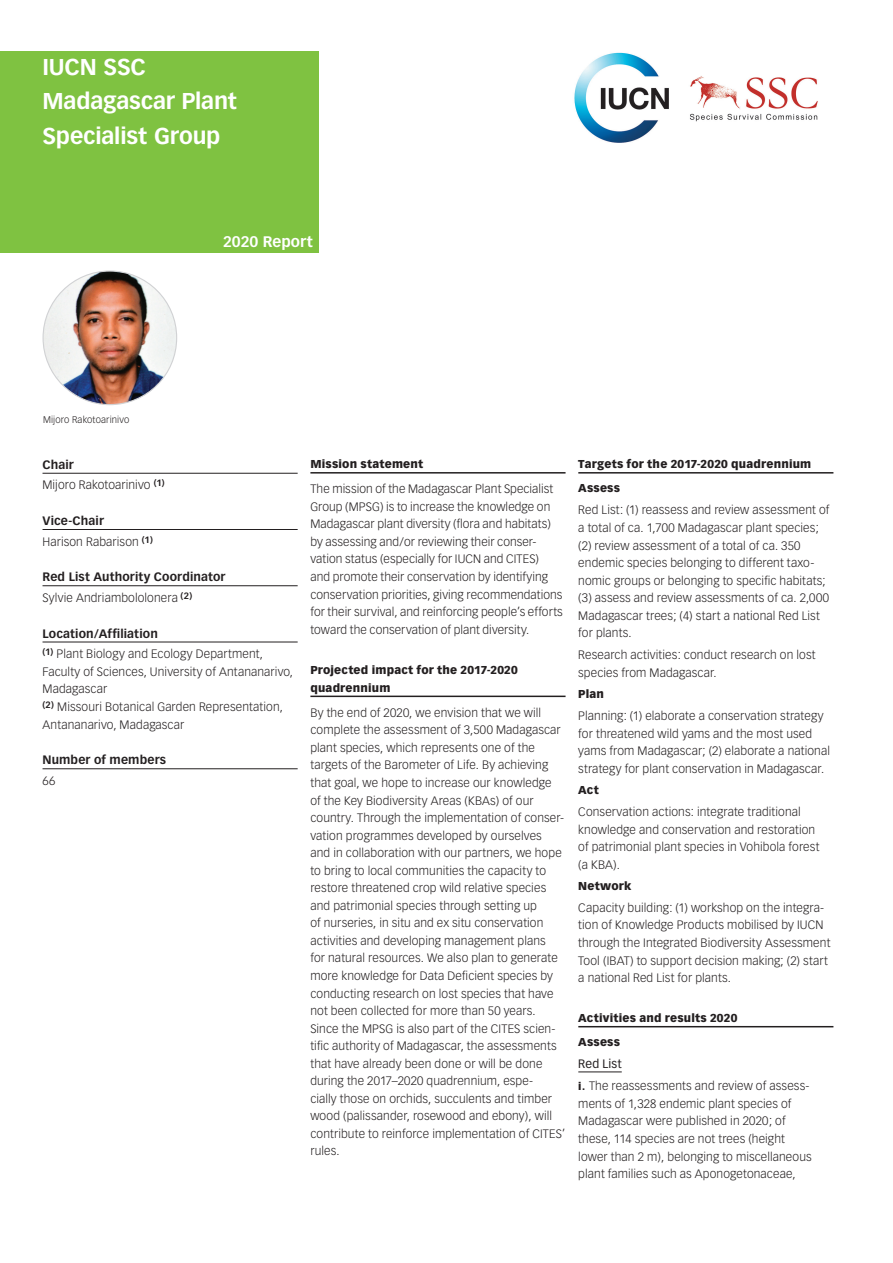
<style>
.page{position:relative;width:893px;height:1263px;background:#fff}
.page>*{position:absolute;margin:0;border:0;box-sizing:border-box;transform-origin:0 0}
.t1{font:700 22.5px/34.5px "Vectora LH";letter-spacing:-.005em;color:#fff}
.t2{font:700 15px "Vectora LH";color:#fff}
.t3{font:300 12px/17.5px "Vectora LH";letter-spacing:.01em;color:#231f20}
.t4{font:700 12px/20.7px "Vectora LH";letter-spacing:.01em;color:#231f20}
.t5{font:900 11.25px/24.2px "Vectora LH";letter-spacing:.015em;color:#231f20}
.t6{font:300 9.45px "Vectora LH";letter-spacing:.015em;color:#231f20}
.s1{font-weight:700}
.s2{font-weight:300}
.s3{font-weight:400}
.s4{font-weight:900;font-size:10.5px}
</style>
<div class="page">
<hr style="left:310px;top:472px;width:256px;height:2px;background:#231f20">
<hr style="left:310px;top:696px;width:256px;height:1px;background:#231f20">
<hr style="left:578px;top:472px;width:255px;height:2px;background:#231f20">
<hr style="left:578px;top:1026px;width:255px;height:1px;background:#231f20">
<hr style="left:578px;top:1072px;width:44px;height:1px;background:#231f20">
<div style="left:0;top:51px;width:319px;height:202px;background:#7fc241"></div>
<img style="left:574px;top:52px;width:244px;height:91px">
<hr style="left:43px;top:473px;width:255px;height:1px;background:#231f20">
<hr style="left:43px;top:529px;width:255px;height:1px;background:#231f20">
<hr style="left:43px;top:585px;width:255px;height:1px;background:#231f20">
<hr style="left:43px;top:642px;width:255px;height:1px;background:#231f20">
<hr style="left:43px;top:768px;width:255px;height:1px;background:#231f20">
<img style="left:43px;top:271px;width:134px;height:134px;border-radius:67px">
<h1 class="t1" style="left:42px;top:50px;width:196px">IUCN SSC<br>Madagascar Plant<br>Specialist Group</h1>
<p class="t2" style="left:223px;top:232px;width:91px">2020 Report</p>
<p class="t6" style="left:43px;top:414px;width:88px">Mijoro Rakotoarinivo</p>
<p class="t3" style="left:43px;top:454px;width:124px;line-height:20.7px"><span class="s1">Chair<br></span>Mijoro Rakotoarinivo <sup>(1)</sup></p>
<p class="t3" style="left:43px;top:511px;width:112px;line-height:20.7px"><span class="s1">Vice-Chair<br></span>Harison Rabarison <sup>(1)</sup></p>
<p class="t4" style="left:43px;top:567px;width:184px">Red List Authority Coordinator<br><span class="s2">Sylvie Andriambololonera</span> <sup>(2)</sup></p>
<p class="t3" style="left:43px;top:623px;width:222px;line-height:20.7px"><span class="s1">Location/Affiliation<br></span><sup>(1)</sup> Plant Biology and Ecology Department,</p>
<p class="t3" style="left:43px;top:663px;width:252px">Faculty of Sciences, University of Antananarivo, Madagascar<br><sup>(2)</sup> Missouri Botanical Garden Representation, Antananarivo, Madagascar</p>
<p class="t4" style="left:43px;top:750px;width:125px">Number of members</p>
<p class="t3" style="left:43px;top:772px;width:14px">66</p>
<p class="t5" style="left:310px;top:452px;width:114px">Mission statement</p>
<p class="t3" style="left:310px;top:480px;width:254px">The mission of the Madagascar Plant Specialist Group (MPSG) is to increase the knowledge on Madagascar plant diversity (flora and habitats) by assessing and/or reviewing their conser&shy;vation status (especially for IUCN and CITES)<br>and promote their conservation by identifying conservation priorities, giving recommendations for their survival, and reinforcing people’s efforts toward the conservation of plant diversity.</p>
<p class="t5" style="left:310px;top:661px;width:209px;line-height:18px">Projected impact for the 2017-2020 quadrennium</p>
<p class="t3" style="left:310px;top:704px;width:256px">By the end of 2020, we envision that we will complete the assessment of 3,500 Madagascar plant species, which represents one of the targets of the Barometer of Life. By achieving that goal, we hope to increase our knowledge<br>of the Key Biodiversity Areas (KBAs) of our country. Through the implementation of conser&shy;vation programmes developed by ourselves<br>and in collaboration with our partners, we hope to bring to local communities the capacity to restore threatened crop wild relative species and patrimonial species through setting up<br>of nurseries, in situ and ex situ conservation activities and developing management plans<br>for natural resources. We also plan to generate more knowledge for Data Deficient species by conducting research on lost species that have not been collected for more than 50 years.<br>Since the MPSG is also part of the CITES scien&shy;tific authority of Madagascar, the assessments that have already been done or will be done during the 2017–2020 quadrennium, espe-<br>cially those on orchids, succulents and timber wood (palissander, rosewood and ebony), will contribute to reinforce implementation of CITES’ rules.</p>
<p class="t5" style="left:578px;top:452px;width:234px">Targets for the 2017-2020 quadrennium<br>Assess</p>
<p class="t3" style="left:578px;top:502px;width:253px">Red List: (1) reassess and review assessment of a total of ca. 1,700 Madagascar plant species; (2) review assessment of a total of ca. 350 endemic species belonging to different taxo&shy;nomic groups or belonging to specific habitats; (3) assess and review assessments of ca. 2,000<br>Madagascar trees; (4) start a national Red List for plants.</p>
<p class="t3" style="left:578px;top:646px;width:239px">Research activities: conduct research on lost species from Madagascar.</p>
<p class="t5" style="left:578px;top:682px;width:27px">Plan</p>
<p class="t3" style="left:578px;top:707px;width:253px">Planning: (1) elaborate a conservation strategy for threatened wild yams and the most used yams from Madagascar; (2) elaborate a national strategy for plant conservation in Madagascar.</p>
<p class="t5" style="left:578px;top:778px;width:22px">Act</p>
<p class="t3" style="left:578px;top:803px;width:243px">Conservation actions: integrate traditional knowledge and conservation and restoration of patrimonial plant species in Vohibola forest (a KBA).</p>
<p class="t5" style="left:578px;top:874px;width:55px">Network</p>
<p class="t3" style="left:578px;top:899px;width:254px">Capacity building: (1) workshop on the integra&shy;tion of Knowledge Products mobilised by IUCN through the Integrated Biodiversity Assessment Tool (IBAT) to support decision making; (2) start a national Red List for plants.</p>
<p class="t5" style="left:578px;top:1006px;width:161px">Activities and results 2020<br>Assess</p>
<p class="t3" style="left:578px;top:1053px;width:233px;line-height:22px"><span class="s3">Red List<br></span><span class="s4">i.</span> The reassessments and review of assess-</p>
<p class="t3" style="left:578px;top:1095px;width:235px">ments of 1,328 endemic plant species of Madagascar were published in 2020; of these, 114 species are not trees (height lower than 2 m), belonging to miscellaneous plant families such as Aponogetonaceae,</p>
</div>
